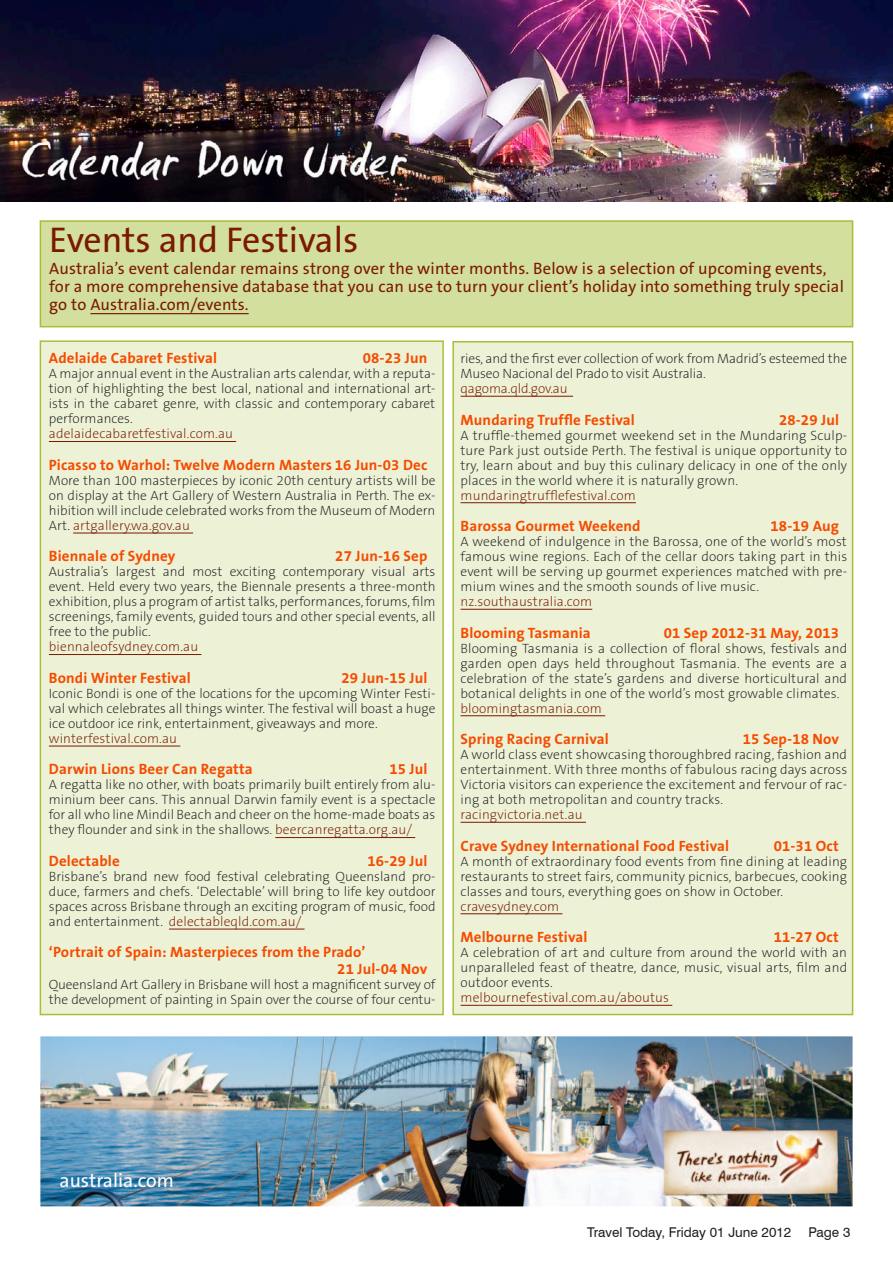
<style>
.page{position:relative;width:893px;height:1263px;background:#fff}
.page>*{position:absolute;margin:0;border:0;box-sizing:border-box;transform-origin:0 0}
.t1{font:36px "The Sans B5 Plain";color:#7a1a00}
.t2{font:19.5px "The Sans B5 Plain";color:#fff}
.t3{font:16.5px/18px "The Sans B5 Plain";letter-spacing:.01em;color:#7a1a00}
.t4{font:700 15px/16.5px "The Sans B7";letter-spacing:.01em;color:#f54c00}
.t5{font:200 13.5px/15px "The Sans B2";color:#231f20;text-align:justify}
.t6{font:200 13.5px "The Sans B2";letter-spacing:.01em;color:#7a1a00}
.t7{font:13.5px "Swiss 721 BT";color:#231f20}
.t8{font:200 13.5px "The Sans B2";letter-spacing:-.01em;color:#7a1a00}
.s1{color:#7a1a00}
</style>
<div class="page">
<img style="left:0;top:0;width:893px;height:202px">
<div style="left:40px;top:220px;width:813px;height:107px;background:#d3df9c;border:2px solid #a7be38"></div>
<div style="left:40px;top:340px;width:404px;height:675px;background:#edf2d7;border:1px solid #a7be38"></div>
<div style="left:452px;top:341px;width:401px;height:674px;background:#edf2d7;border:1px solid #a7be38"></div>
<img style="left:40px;top:1036px;width:813px;height:170px">
<img style="left:648px;top:1121px;width:197px;height:77px">
<hr style="left:90px;top:313px;width:159px;height:1px;background:#7a1a00">
<hr style="left:49px;top:441px;width:187px;height:1px;background:#7a1a00">
<hr style="left:73px;top:533px;width:120px;height:1px;background:#7a1a00">
<hr style="left:49px;top:654px;width:152px;height:1px;background:#7a1a00">
<hr style="left:49px;top:746px;width:131px;height:1px;background:#7a1a00">
<hr style="left:275px;top:837px;width:140px;height:1px;background:#7a1a00">
<hr style="left:169px;top:929px;width:136px;height:1px;background:#7a1a00">
<hr style="left:461px;top:396px;width:112px;height:1px;background:#7a1a00">
<hr style="left:461px;top:502px;width:175px;height:1px;background:#7a1a00">
<hr style="left:461px;top:609px;width:131px;height:1px;background:#7a1a00">
<hr style="left:461px;top:715px;width:144px;height:1px;background:#7a1a00">
<hr style="left:461px;top:822px;width:125px;height:1px;background:#7a1a00">
<hr style="left:461px;top:913px;width:101px;height:1px;background:#7a1a00">
<hr style="left:461px;top:1005px;width:211px;height:1px;background:#7a1a00">
<h1 class="t1" style="left:49px;top:221px;width:311px">Events and Festivals</h1>
<p class="t3" style="left:49px;top:260px;width:796px">Australia’s event calendar remains strong over the winter months. Below is a selection of upcoming events, for a more comprehensive database that you can use to turn your client’s holiday into something truly special go to Australia.com/events.</p>
<p class="t4" style="left:49px;top:350px;width:170px">Adelaide Cabaret Festival</p>
<p class="t4" style="left:363px;top:350px;width:66px">08-23 Jun</p>
<p class="t5" style="left:49px;top:367px;width:388px">A major annual event in the Australian arts calendar, with a reputa&shy;tion of highlighting the best local, national and international art&shy;ists in the cabaret genre, with classic and contemporary cabaret performances.</p>
<p class="t6" style="left:49px;top:427px;width:186px">adelaidecabaretfestival.com.au</p>
<p class="t4" style="left:49px;top:457px;width:380px">Picasso to Warhol: Twelve Modern Masters 16 Jun-03 Dec</p>
<p class="t5" style="left:49px;top:473px;width:388px">More than 100 masterpieces by iconic 20th century artists will be on display at the Art Gallery of Western Australia in Perth. The ex&shy;hibition will include celebrated works from the Museum of Modern Art. <span class="s1">artgallery.wa.gov.au</span></p>
<p class="t4" style="left:49px;top:548px;width:128px">Biennale of Sydney</p>
<p class="t4" style="left:335px;top:548px;width:94px">27 Jun-16 Sep</p>
<p class="t5" style="left:49px;top:565px;width:388px">Australia’s largest and most exciting contemporary visual arts event. Held every two years, the Biennale presents a three-month exhibition, plus a program of artist talks, performances, forums, film screenings, family events, guided tours and other special events, all free to the public.</p>
<p class="t6" style="left:49px;top:640px;width:151px">biennaleofsydney.com.au</p>
<p class="t4" style="left:49px;top:670px;width:143px">Bondi Winter Festival</p>
<p class="t4" style="left:341px;top:670px;width:88px">29 Jun-15 Jul</p>
<p class="t5" style="left:49px;top:686px;width:388px">Iconic Bondi is one of the locations for the upcoming Winter Festi&shy;val which celebrates all things winter. The festival will boast a huge ice outdoor ice rink, entertainment, giveaways and more.</p>
<p class="t6" style="left:49px;top:731px;width:130px">winterfestival.com.au</p>
<p class="t4" style="left:49px;top:761px;width:205px">Darwin Lions Beer Can Regatta</p>
<p class="t4" style="left:389px;top:761px;width:40px">15 Jul</p>
<p class="t5" style="left:49px;top:778px;width:388px">A regatta like no other, with boats primarily built entirely from alu&shy;minium beer cans. This annual Darwin family event is a spectacle for all who line Mindil Beach and cheer on the home-made boats as they flounder and sink in the shallows. <span class="s1">beercanregatta.org.au/</span></p>
<p class="t4" style="left:49px;top:853px;width:72px">Delectable</p>
<p class="t4" style="left:367px;top:853px;width:62px">16-29 Jul</p>
<p class="t5" style="left:49px;top:869px;width:388px">Brisbane’s brand new food festival celebrating Queensland pro&shy;duce, farmers and chefs. ‘Delectable’ will bring to life key outdoor spaces across Brisbane through an exciting program of music, food and entertainment. <span class="s1">delectableqld.com.au/</span></p>
<p class="t4" style="left:337px;top:944px;width:92px;text-indent:-288px">‘Portrait of Spain: Masterpieces from the Prado’<br>21 Jul-04 Nov</p>
<p class="t5" style="left:49px;top:977px;width:388px">Queensland Art Gallery in Brisbane will host a magnificent survey of the development of painting in Spain over the course of four centu-</p>
<p class="t5" style="left:461px;top:352px;width:388px">ries, and the first ever collection of work from Madrid’s esteemed the<br>Museo Nacional del Prado to visit Australia.</p>
<p class="t8" style="left:461px;top:382px;width:109px">qagoma.qld.gov.au</p>
<p class="t4" style="left:461px;top:412px;width:176px">Mundaring Truffle Festival</p>
<p class="t4" style="left:779px;top:412px;width:62px">28-29 Jul</p>
<p class="t5" style="left:461px;top:428px;width:388px">A truffle-themed gourmet weekend set in the Mundaring Sculp&shy;ture Park just outside Perth. The festival is unique opportunity to try, learn about and buy this culinary delicacy in one of the only places in the world where it is naturally grown.</p>
<p class="t6" style="left:461px;top:488px;width:177px">mundaringtrufflefestival.com</p>
<p class="t4" style="left:461px;top:518px;width:182px">Barossa Gourmet Weekend</p>
<p class="t4" style="left:771px;top:518px;width:70px">18-19 Aug</p>
<p class="t5" style="left:461px;top:535px;width:388px">A weekend of indulgence in the Barossa, one of the world’s most famous wine regions. Each of the cellar doors taking part in this event will be serving up gourmet experiences matched with pre&shy;mium wines and the smooth sounds of live music.</p>
<p class="t6" style="left:461px;top:595px;width:133px">nz.southaustralia.com</p>
<p class="t4" style="left:461px;top:625px;width:132px">Blooming Tasmania</p>
<p class="t4" style="left:664px;top:625px;width:177px">01 Sep 2012-31 May, 2013</p>
<p class="t5" style="left:461px;top:641px;width:388px">Blooming Tasmania is a collection of floral shows, festivals and garden open days held throughout Tasmania. The events are a celebration of the state’s gardens and diverse horticultural and botanical delights in one of the world’s most growable climates.</p>
<p class="t6" style="left:461px;top:701px;width:143px">bloomingtasmania.com</p>
<p class="t4" style="left:461px;top:731px;width:150px">Spring Racing Carnival</p>
<p class="t4" style="left:743px;top:731px;width:98px">15 Sep-18 Nov</p>
<p class="t5" style="left:461px;top:748px;width:388px">A world class event showcasing thoroughbred racing, fashion and entertainment. With three months of fabulous racing days across Victoria visitors can experience the excitement and fervour of rac&shy;ing at both metropolitan and country tracks.</p>
<p class="t6" style="left:461px;top:808px;width:124px">racingvictoria.net.au</p>
<p class="t4" style="left:461px;top:838px;width:270px">Crave Sydney International Food Festival</p>
<p class="t4" style="left:774px;top:838px;width:67px">01-31 Oct</p>
<p class="t5" style="left:461px;top:854px;width:388px">A month of extraordinary food events from fine dining at leading restaurants to street fairs, community picnics, barbecues, cooking classes and tours, everything goes on show in October.</p>
<p class="t6" style="left:461px;top:899px;width:100px">cravesydney.com</p>
<p class="t4" style="left:461px;top:929px;width:128px">Melbourne Festival</p>
<p class="t4" style="left:774px;top:929px;width:67px">11-27 Oct</p>
<p class="t5" style="left:461px;top:946px;width:388px">A celebration of art and culture from around the world with an unparalleled feast of theatre, dance, music, visual arts, film and outdoor events.</p>
<p class="t6" style="left:461px;top:991px;width:210px">melbournefestival.com.au/aboutus</p>
<h2 class="t2" style="left:60px;top:1171px;width:116px">australia.com</h2>
<p class="t7" style="left:587px;top:1224px;width:206px">Travel Today, Friday 01 June 2012</p>
<p class="t7" style="left:808px;top:1224px;width:43px">Page 3</p>
</div>
